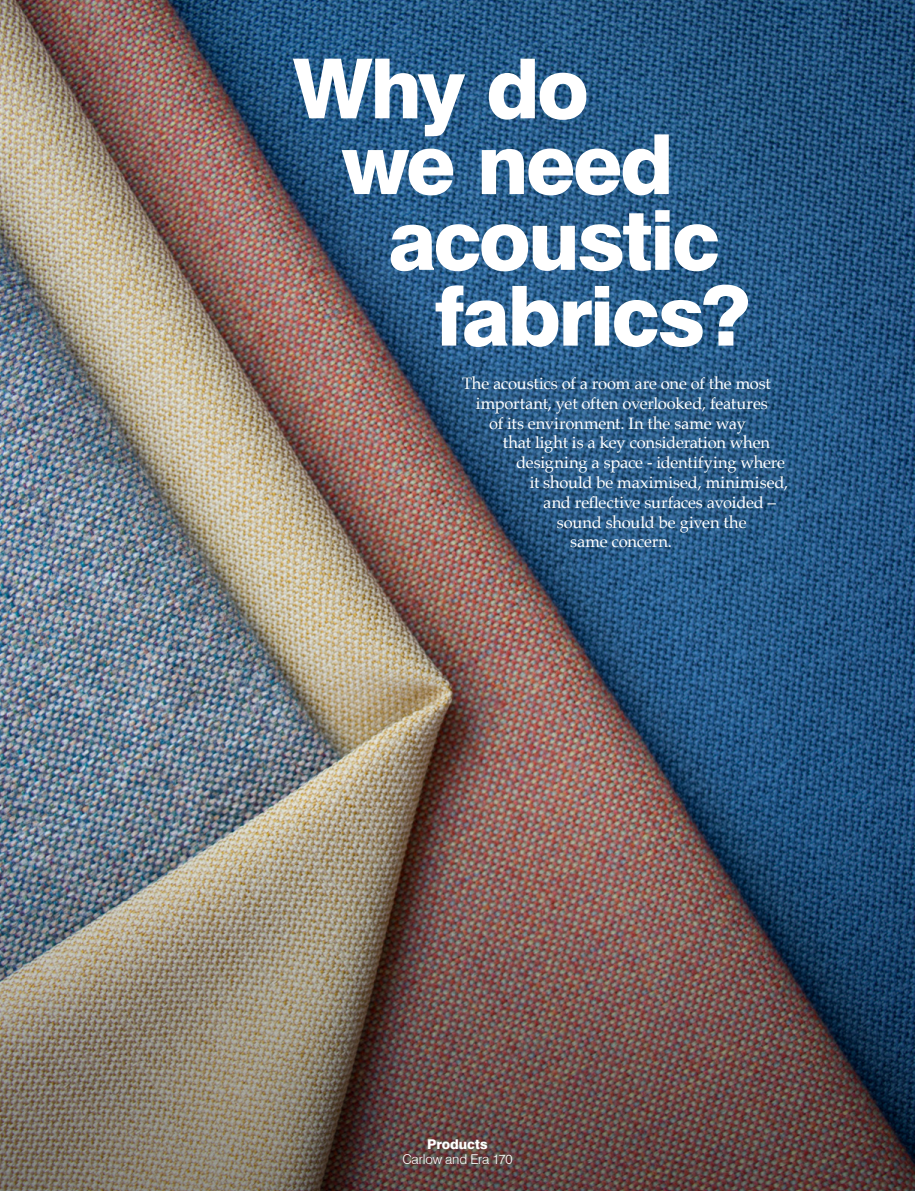
<style>
.page{position:relative;width:915px;height:1191px;background:#fff}
.page>*{position:absolute;margin:0;border:0;box-sizing:border-box;transform-origin:0 0}
.t1{font:800 82.95px "Swiss 721 BT";letter-spacing:-.035em;color:#fff}
.t2{font:16.5px "Palatino";letter-spacing:-.01em;color:#fff}
.t3{font:300 13.5px "Swiss 721 BT";letter-spacing:-.01em;color:#fff}
.t4{font:800 13.5px "Swiss 721 BT";letter-spacing:-.01em;color:#fff}
</style>
<div class="page">
<img style="left:0;top:0;width:914px;height:1191px">
<div style="left:443px;top:354px;width:363px;height:216px;background:#595c61;opacity:.5"></div>
<h1 class="t1" style="left:293px;top:38px;width:297px">Why do</h1>
<h1 class="t1" style="left:341px;top:114px;width:334px">we need</h1>
<h1 class="t1" style="left:388px;top:190px;width:333px">acoustic</h1>
<h1 class="t1" style="left:434px;top:266px;width:317px">fabrics?</h1>
<p class="t2" style="left:462px;top:369px;width:310px">The acoustics of a room are one of the most</p>
<p class="t2" style="left:475px;top:389px;width:293px">important, yet often overlooked, features</p>
<p class="t2" style="left:489px;top:409px;width:258px">of its environment. In the same way</p>
<p class="t2" style="left:502px;top:429px;width:269px">that light is a key consideration when</p>
<p class="t2" style="left:516px;top:449px;width:270px">designing a space - identifying where</p>
<p class="t2" style="left:529px;top:468px;width:260px">it should be maximised, minimised,</p>
<p class="t2" style="left:543px;top:488px;width:234px">and reflective surfaces avoided –</p>
<p class="t2" style="left:556px;top:508px;width:191px">sound should be given the</p>
<p class="t2" style="left:570px;top:528px;width:103px">same concern.</p>
<p class="t4" style="left:427px;top:1135px;width:62px">Products</p>
<p class="t3" style="left:402px;top:1150px;width:112px">Carlow and Era 170</p>
</div>
